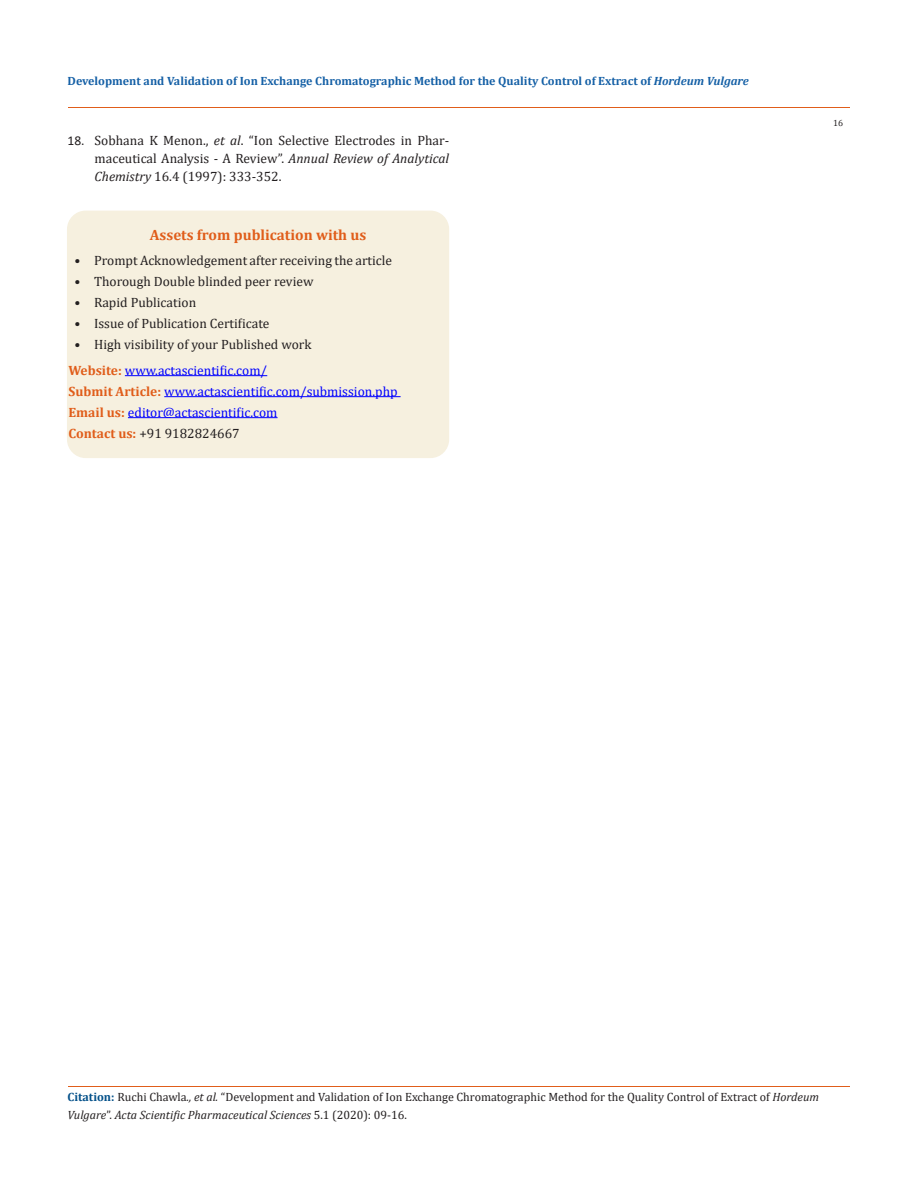
<style>
.page{position:relative;width:917px;height:1188px;background:#fff}
.page>*{position:absolute;margin:0;border:0;box-sizing:border-box;transform-origin:0 0}
.t1{font:700 15px "Cambria";color:#e05d1a}
.t2{font:13.5px/18px "Cambria";color:#231f20;text-align:justify}
.t3{font:13.5px "Cambria";color:#00f}
.t4{font:12px/18px "Cambria";color:#231f20}
.t5{font:700 12px "Cambria";color:#1560a6}
.t6{font:9px "Cambria";color:#231f20}
.s1{font-style:italic}
.s2{font-family:"Calibri"}
.s3{font-weight:700;color:#e05d1a}
.s4{font-weight:700;color:#035089}
</style>
<div class="page">
<div style="left:68px;top:211px;width:380px;height:246px;background:#f6f0df;border-radius:18px"></div>
<div style="left:67px;top:211px;width:382px;height:247px;border:2px solid #f6f0df;border-radius:18px"></div>
<hr style="left:125px;top:375px;width:142px;height:1px;background:#00f">
<hr style="left:164px;top:396px;width:236px;height:1px;background:#00f">
<hr style="left:128px;top:417px;width:149px;height:1px;background:#00f">
<hr style="left:68px;top:108px;width:781px;height:1px;background:#e05d1a">
<hr style="left:68px;top:1086px;width:781px;height:1px;background:#e05d1a">
<p class="t5" style="left:68px;top:73px;width:683px">Development and Validation of Ion Exchange Chromatographic Method for the Quality Control of Extract of <span class="s1">Hordeum Vulgare</span></p>
<p class="t2" style="left:94px;top:132px;width:356px;text-indent:-27px"><span class="s2">18.</span> Sobhana K Menon., <span class="s1">et al</span>. “Ion Selective Electrodes in Phar&shy;maceutical Analysis - A Review”. <span class="s1">Annual Review of Analytical Chemistry</span> 16.4 (1997): 333-352.</p>
<p class="t1" style="left:150px;top:225px;width:218px">Assets from publication with us</p>
<p class="t2" style="left:75px;top:252px;width:319px">• Prompt Acknowledgement after receiving the article</p>
<p class="t2" style="left:75px;top:273px;width:240px">• Thorough Double blinded peer review</p>
<p class="t2" style="left:75px;top:294px;width:123px">• Rapid Publication</p>
<p class="t2" style="left:75px;top:315px;width:196px">• Issue of Publication Certificate</p>
<p class="t2" style="left:75px;top:336px;width:238px">• High visibility of your Published work</p>
<p class="t3" style="left:68px;top:362px;width:200px"><span class="s3">Website:</span> www.actascientific.com/</p>
<p class="t3" style="left:68px;top:383px;width:330px"><span class="s3">Submit Article:</span> www.actascientific.com/submission.php</p>
<p class="t3" style="left:68px;top:404px;width:210px"><span class="s3">Email us:</span> editor@actascientific.com</p>
<p class="t2" style="left:68px;top:424px;width:173px"><span class="s3">Contact us:</span> +91 9182824667</p>
<p class="t6" style="left:833px;top:118px;width:11px">16</p>
<p class="t4" style="left:68px;top:1088px;width:753px"><span class="s4">Citation:</span> Ruchi Chawla<span class="s1">., et al.</span> “Development and Validation of Ion Exchange Chromatographic Method for the Quality Control of Extract of <span class="s1">Hordeum<br>Vulgare</span>”. <span class="s1">Acta Scientific Pharmaceutical Sciences</span> 5.1 (2020): 09-16.</p>
</div>
